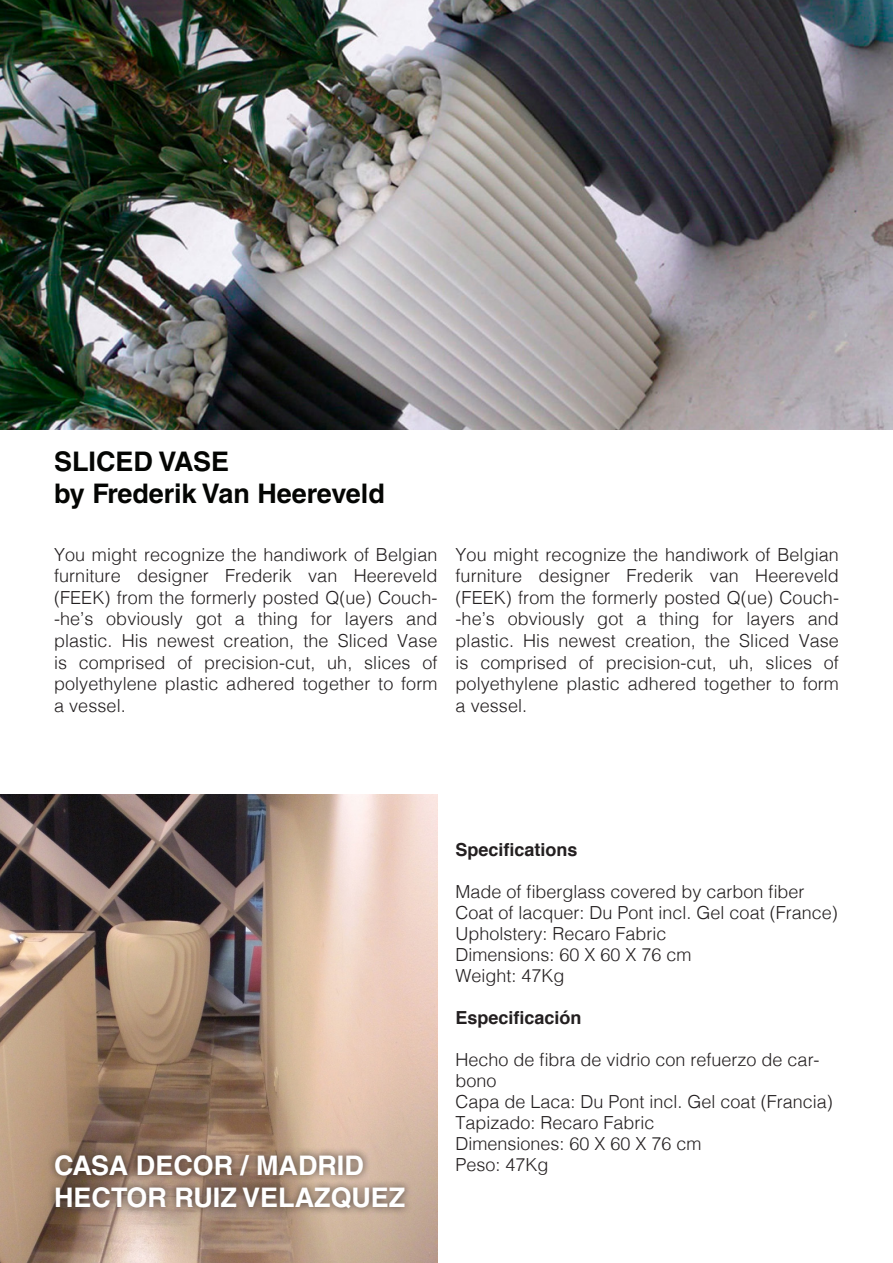
<style>
.page{position:relative;width:893px;height:1263px;background:#fff}
.page>*{position:absolute;margin:0;border:0;box-sizing:border-box;transform-origin:0 0}
.t1{font:700 27px "Helvetica LT Std";color:#fff}
.t2{font:700 27px "Helvetica LT Std";color:#040503}
.t3{font:300 18px/21.6px "Helvetica";color:#231f20;text-align:justify}
.t4{font:700 18px "Helvetica";color:#231f20}
</style>
<div class="page">
<img style="left:0;top:794px;width:437px;height:469px">
<div style="left:48px;top:1146px;width:364px;height:69px;background:#231f20;opacity:.75"></div>
<img style="left:0;top:0;width:893px;height:429px">
<p class="t2" style="left:54px;top:445px;width:177px">SLICED VASE</p>
<p class="t2" style="left:54px;top:477px;width:332px">by Frederik Van Heereveld</p>
<p class="t3" style="left:54px;top:542px;width:385px">You might recognize the handiwork of Belgian furniture designer Frederik van Heereveld (FEEK) from the formerly posted Q(ue) Couch--he’s obviously got a thing for layers and plastic. His newest creation, the Sliced Vase is comprised of precision-cut, uh, slices of polyethylene plastic adhered together to form a vessel.</p>
<p class="t3" style="left:455px;top:542px;width:385px">You might recognize the handiwork of Belgian furniture designer Frederik van Heereveld (FEEK) from the formerly posted Q(ue) Couch--he’s obviously got a thing for layers and plastic. His newest creation, the Sliced Vase is comprised of precision-cut, uh, slices of polyethylene plastic adhered together to form a vessel.</p>
<p class="t1" style="left:54px;top:1148px;width:311px">CASA DECOR / MADRID</p>
<p class="t1" style="left:54px;top:1181px;width:353px">HECTOR RUIZ VELAZQUEZ</p>
<p class="t4" style="left:455px;top:835px;width:124px">Specifications</p>
<p class="t3" style="left:455px;top:879px;width:351px">Made of fiberglass covered by carbon fiber</p>
<p class="t3" style="left:455px;top:900px;width:384px">Coat of lacquer: Du Pont incl. Gel coat (France)</p>
<p class="t3" style="left:455px;top:921px;width:213px">Upholstery: Recaro Fabric</p>
<p class="t3" style="left:455px;top:942px;width:238px">Dimensions: 60 X 60 X 76 cm</p>
<p class="t3" style="left:455px;top:963px;width:111px">Weight: 47Kg</p>
<p class="t4" style="left:455px;top:1003px;width:128px">Especificación</p>
<p class="t3" style="left:455px;top:1048px;width:366px;line-height:21px">Hecho de fibra de vidrio con refuerzo de car&shy;bono</p>
<p class="t3" style="left:455px;top:1089px;width:379px">Capa de Laca: Du Pont incl. Gel coat (Francia)</p>
<p class="t3" style="left:455px;top:1110px;width:201px">Tapizado: Recaro Fabric</p>
<p class="t3" style="left:455px;top:1131px;width:248px">Dimensiones: 60 X 60 X 76 cm</p>
<p class="t3" style="left:455px;top:1152px;width:95px">Peso: 47Kg</p>
</div>
